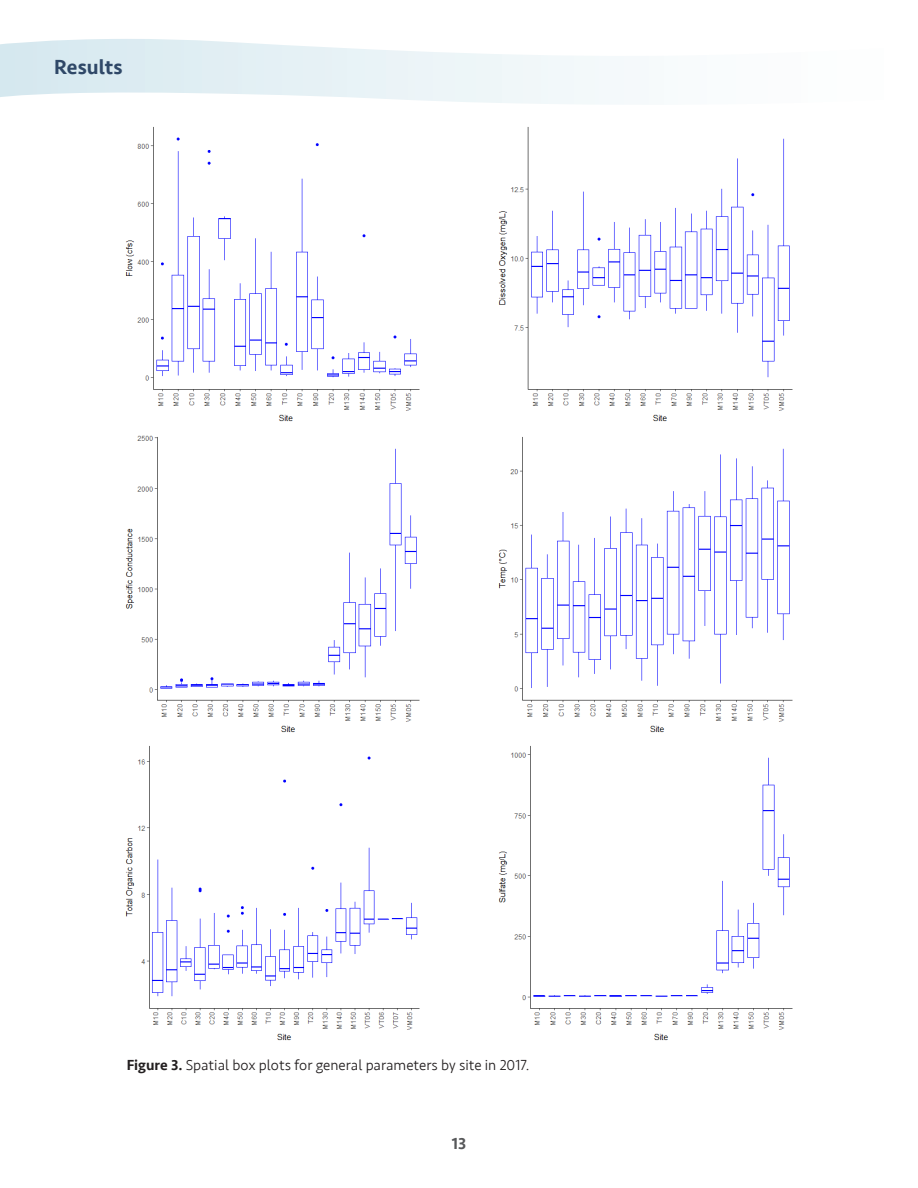
<style>
.page{position:relative;width:918px;height:1188px;background:#fff}
.page>*{position:absolute;margin:0;border:0;box-sizing:border-box;transform-origin:0 0}
.t1{font:500 21px "Seravek";color:#2f4868}
.t2{font:500 16.5px "Seravek";color:#57585a}
.t3{font:300 15px "Seravek";color:#231f20}
.s1{font-weight:500}
</style>
<div class="page">
<svg style="left:0;top:39px;width:624px;height:65px"></svg>
<img style="left:125px;top:127px;width:295px;height:295px">
<img style="left:125px;top:435px;width:295px;height:298px">
<img style="left:125px;top:746px;width:295px;height:295px">
<img style="left:498px;top:127px;width:295px;height:295px">
<img style="left:498px;top:437px;width:295px;height:296px">
<img style="left:498px;top:746px;width:295px;height:295px">
<h1 class="t1" style="left:54px;top:54px;width:70px">Results</h1>
<p class="t3" style="left:127px;top:1056px;width:404px"><span class="s1">Figure 3.</span> Spatial box plots for general parameters by site in 2017.</p>
<p class="t2" style="left:452px;top:1134px;width:16px">13</p>
</div>
